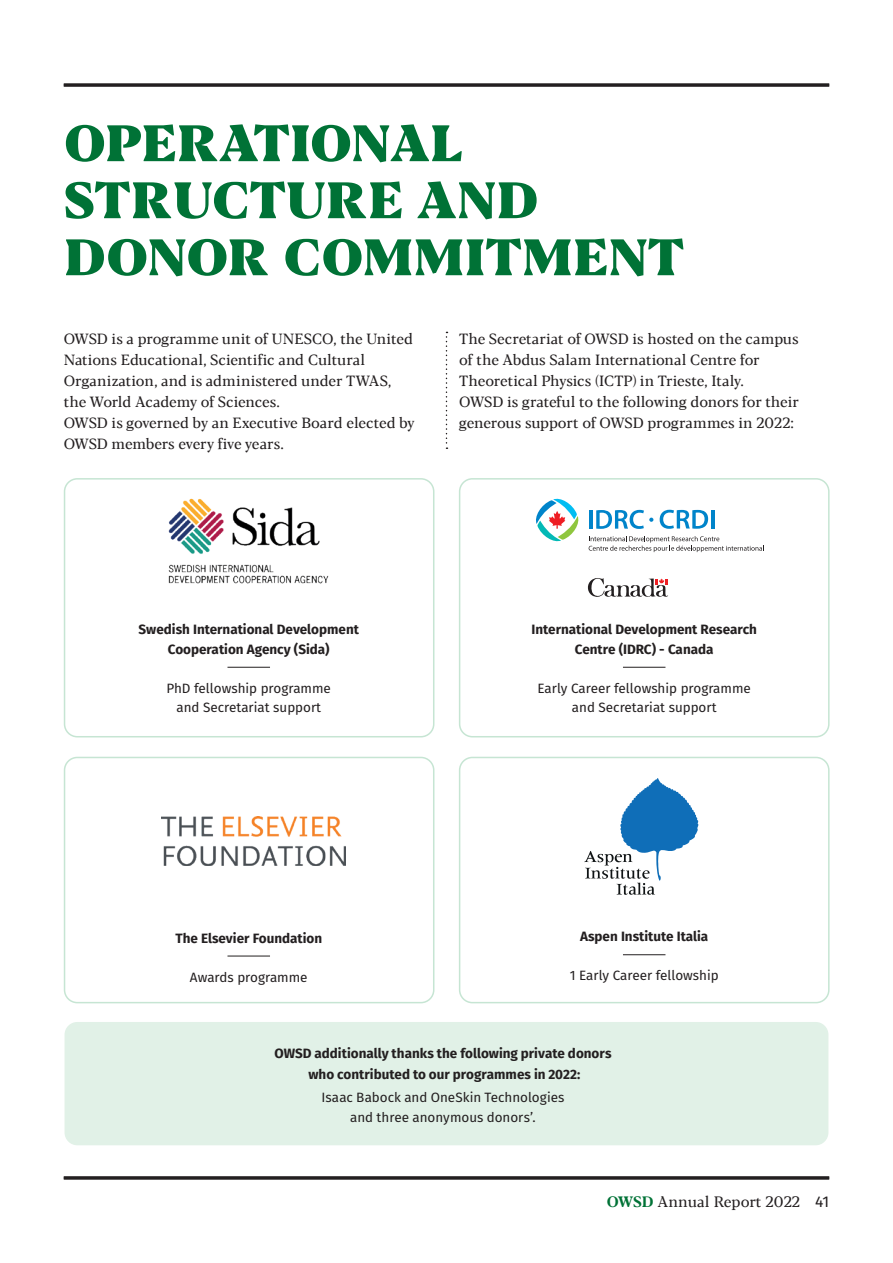
<style>
.page{position:relative;width:893px;height:1263px;background:#fff}
.page>*{position:absolute;margin:0;border:0;box-sizing:border-box;transform-origin:0 0}
.t1{font:800 51px/57px "Blacker Text";color:#007236}
.t2{font:15px "Blacker Text";color:#231f20}
.t3{font:14.7px/21px "Blacker Text";letter-spacing:-.01em;color:#231f20}
.t4{font:700 13.5px/19.5px "Fira Sans";color:#231f20;text-align:center}
.t5{font:13.5px/19.5px "Fira Sans";color:#231f20;text-align:center}
.s1{font-weight:700;color:#007236}
.s2{font-family:"Fira Sans";font-size:15.6px}
</style>
<div class="page">
<div style="left:64px;top:478px;width:370px;height:259px;border:2px solid #c6e5d3;border-radius:13px"></div>
<div style="left:64px;top:757px;width:370px;height:246px;border:2px solid #c6e5d3;border-radius:13px"></div>
<div style="left:65px;top:1022px;width:763px;height:123px;background:#e1f1e7;border-radius:13px"></div>
<div style="left:459px;top:478px;width:371px;height:259px;border:2px solid #c6e5d3;border-radius:13px"></div>
<div style="left:459px;top:757px;width:371px;height:246px;border:2px solid #c6e5d3;border-radius:13px"></div>
<hr style="left:64px;top:1176px;width:765px;height:3px;background:#231f20">
<hr style="left:64px;top:84px;width:765px;height:3px;background:#231f20">
<svg style="left:446px;top:332px;width:1px;height:117px"></svg>
<hr style="left:227px;top:667px;width:43px;height:1px;background:#231f20">
<hr style="left:623px;top:667px;width:42px;height:1px;background:#231f20">
<hr style="left:227px;top:956px;width:43px;height:1px;background:#231f20">
<hr style="left:623px;top:954px;width:42px;height:1px;background:#231f20">
<img style="left:168px;top:498px;width:161px;height:86px">
<svg style="left:587px;top:578px;width:81px;height:19px"></svg>
<hr style="left:589px;top:510px;width:3px;height:19px;background:#0084ca">
<svg style="left:660px;top:510px;width:48px;height:19px"></svg>
<hr style="left:711px;top:510px;width:3px;height:18px;background:#0084ca">
<svg style="left:589px;top:536px;width:175px;height:16px"></svg>
<svg style="left:596px;top:510px;width:57px;height:19px"></svg>
<svg style="left:536px;top:498px;width:43px;height:44px"></svg>
<img style="left:162px;top:816px;width:183px;height:49px">
<svg style="left:584px;top:778px;width:114px;height:117px"></svg>
<h1 class="t1" style="left:64px;top:118px;width:622px">OPERATIONAL<br>STRUCTURE AND<br>DONOR COMMITMENT</h1>
<p class="t3" style="left:64px;top:329px;width:352px">OWSD is a programme unit of UNESCO, the United Nations Educational, Scientific and Cultural Organization, and is administered under TWAS, the World Academy of Sciences.<br>OWSD is governed by an Executive Board elected by OWSD members every five years.</p>
<p class="t3" style="left:459px;top:329px;width:341px">The Secretariat of OWSD is hosted on the campus of the Abdus Salam International Centre for Theoretical Physics (ICTP) in Trieste, Italy.<br>OWSD is grateful to the following donors for their generous support of OWSD programmes in 2022:</p>
<p class="t4" style="left:139px;top:619px;width:222px">Swedish International Development<br>Cooperation Agency (Sida)</p>
<p class="t5" style="left:167px;top:678px;width:166px">PhD fellowship programme and Secretariat support</p>
<p class="t4" style="left:532px;top:619px;width:227px">International Development Research<br>Centre (IDRC) - Canada</p>
<p class="t5" style="left:538px;top:678px;width:215px">Early Career fellowship programme and Secretariat support</p>
<p class="t4" style="left:175px;top:927px;width:148px">The Elsevier Foundation</p>
<p class="t5" style="left:190px;top:967px;width:119px">Awards programme</p>
<p class="t4" style="left:580px;top:926px;width:130px">Aspen Institute Italia</p>
<p class="t5" style="left:570px;top:965px;width:150px">1 Early Career fellowship</p>
<p class="t4" style="left:274px;top:1041px;width:339px;line-height:21px">OWSD additionally thanks the following private donors who contributed to our programmes in 2022:</p>
<p class="t5" style="left:321px;top:1087px;width:245px">Isaac Babock and OneSkin Technologies and three anonymous donors’.</p>
<p class="t2" style="left:607px;top:1193px;width:224px"><span class="s1">OWSD</span> Annual Report 2022 <span class="s2">41</span></p>
</div>
